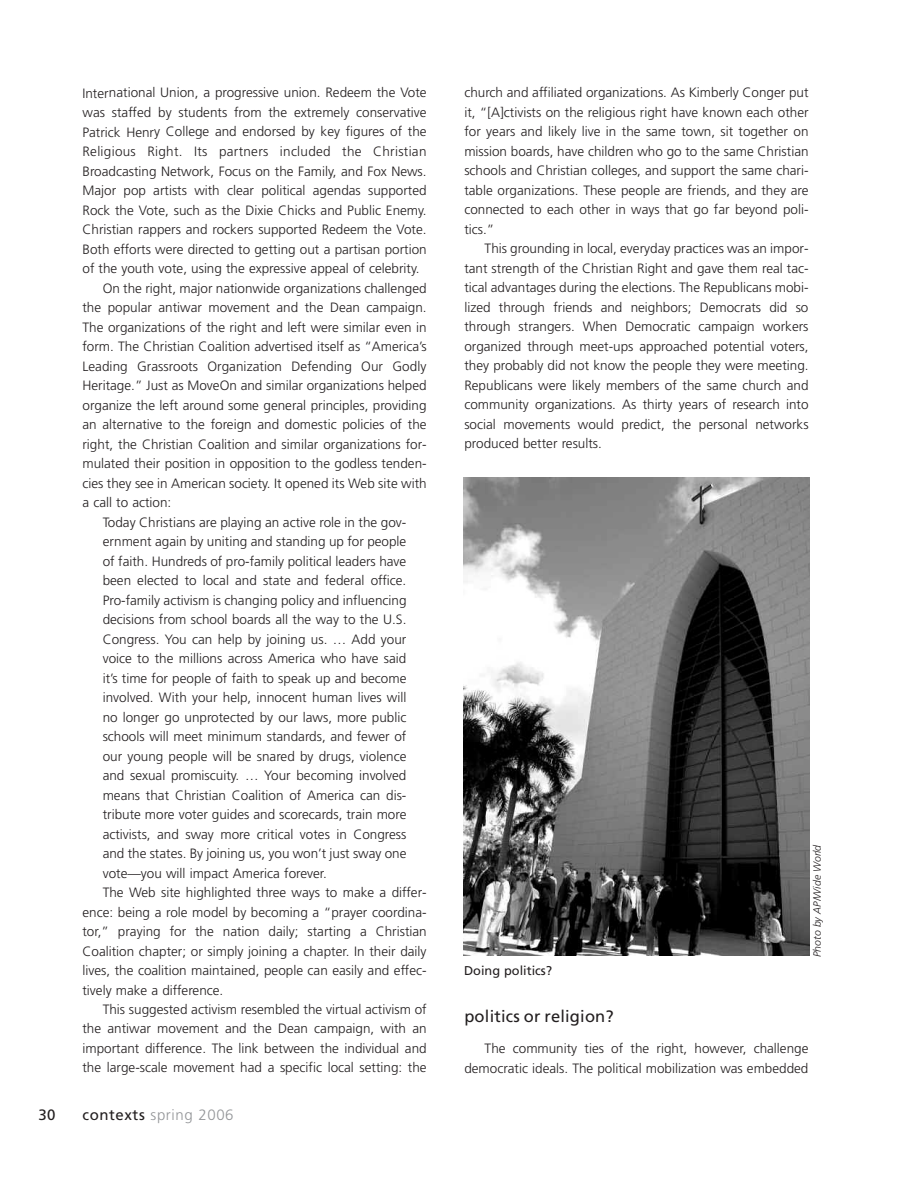
<style>
.page{position:relative;width:918px;height:1188px;background:#fff}
.page>*{position:absolute;margin:0;border:0;box-sizing:border-box;transform-origin:0 0}
.t1{font:16.5px "Frutiger";letter-spacing:.01em;color:#231f20}
.t2{font:300 15px "Frutiger";letter-spacing:.04em;color:#939598}
.t3{font:15px "Frutiger";color:#231f20}
.t4{font:300 13.5px/19.5px "Frutiger";color:#231f20;text-align:justify}
.t5{font:300 13.5px "Frutiger";letter-spacing:.02em;color:#231f20}
.t6{font:12.75px "Frutiger";color:#231f20}
.t7{font:italic 300 10.5px "Frutiger";color:#231f20}
.s1{font-weight:400;color:#231f20}
</style>
<div class="page">
<img style="left:463px;top:478px;width:347px;height:477px">
<p class="t3" style="left:38px;top:1109px;width:19px">30</p>
<p class="t4" style="left:82px;top:84px;width:346px">International Union, a progressive union. Redeem the Vote</p>
<p class="t4" style="left:82px;top:104px;width:346px">was staffed by students from the extremely conservative</p>
<p class="t4" style="left:82px;top:123px;width:346px">Patrick Henry College and endorsed by key figures of the</p>
<p class="t5" style="left:82px;top:146px;width:346px">Religious Right. Its partners included the Christian</p>
<p class="t4" style="left:82px;top:162px;width:346px">Broadcasting Network, Focus on the Family, and Fox News.</p>
<p class="t4" style="left:82px;top:182px;width:346px">Major pop artists with clear political agendas supported</p>
<p class="t4" style="left:82px;top:201px;width:346px">Rock the Vote, such as the Dixie Chicks and Public Enemy.</p>
<p class="t4" style="left:82px;top:221px;width:346px">Christian rappers and rockers supported Redeem the Vote.</p>
<p class="t4" style="left:82px;top:240px;width:346px">Both efforts were directed to getting out a partisan portion</p>
<p class="t4" style="left:82px;top:260px;width:339px">of the youth vote, using the expressive appeal of celebrity.</p>
<p class="t4" style="left:103px;top:279px;width:325px">On the right, major nationwide organizations challenged</p>
<p class="t4" style="left:82px;top:299px;width:346px">the popular antiwar movement and the Dean campaign.</p>
<p class="t4" style="left:82px;top:318px;width:346px">The organizations of the right and left were similar even in</p>
<p class="t4" style="left:82px;top:338px;width:346px">form. The Christian Coalition advertised itself as “America’s</p>
<p class="t4" style="left:82px;top:357px;width:345px">Leading Grassroots Organization Defending Our Godly</p>
<p class="t4" style="left:82px;top:377px;width:346px">Heritage.” Just as MoveOn and similar organizations helped</p>
<p class="t4" style="left:82px;top:396px;width:346px">organize the left around some general principles, providing</p>
<p class="t4" style="left:82px;top:416px;width:346px">an alternative to the foreign and domestic policies of the</p>
<p class="t4" style="left:82px;top:435px;width:346px">right, the Christian Coalition and similar organizations for-</p>
<p class="t4" style="left:82px;top:455px;width:346px">mulated their position in opposition to the godless tenden-</p>
<p class="t4" style="left:82px;top:474px;width:346px">cies they see in American society. It opened its Web site with</p>
<p class="t4" style="left:82px;top:494px;width:90px">a call to action:</p>
<p class="t4" style="left:103px;top:513px;width:305px">Today Christians are playing an active role in the gov-</p>
<p class="t4" style="left:103px;top:533px;width:305px">ernment again by uniting and standing up for people</p>
<p class="t4" style="left:103px;top:552px;width:305px">of faith. Hundreds of pro-family political leaders have</p>
<p class="t4" style="left:103px;top:572px;width:305px">been elected to local and state and federal office.</p>
<p class="t4" style="left:103px;top:591px;width:305px">Pro-family activism is changing policy and influencing</p>
<p class="t4" style="left:103px;top:611px;width:305px">decisions from school boards all the way to the U.S.</p>
<p class="t4" style="left:103px;top:630px;width:305px">Congress. You can help by joining us. … Add your</p>
<p class="t4" style="left:103px;top:650px;width:305px">voice to the millions across America who have said</p>
<p class="t4" style="left:103px;top:669px;width:305px">it’s time for people of faith to speak up and become</p>
<p class="t4" style="left:103px;top:689px;width:305px">involved. With your help, innocent human lives will</p>
<p class="t4" style="left:103px;top:708px;width:305px">no longer go unprotected by our laws, more public</p>
<p class="t4" style="left:103px;top:728px;width:305px">schools will meet minimum standards, and fewer of</p>
<p class="t4" style="left:103px;top:747px;width:305px">our young people will be snared by drugs, violence</p>
<p class="t4" style="left:103px;top:767px;width:305px">and sexual promiscuity. … Your becoming involved</p>
<p class="t4" style="left:103px;top:786px;width:305px">means that Christian Coalition of America can dis-</p>
<p class="t4" style="left:103px;top:806px;width:305px">tribute more voter guides and scorecards, train more</p>
<p class="t4" style="left:103px;top:825px;width:305px">activists, and sway more critical votes in Congress</p>
<p class="t4" style="left:103px;top:845px;width:305px">and the states. By joining us, you won’t just sway one</p>
<p class="t4" style="left:103px;top:864px;width:226px">vote—you will impact America forever.</p>
<p class="t4" style="left:103px;top:884px;width:326px">The Web site highlighted three ways to make a differ-</p>
<p class="t4" style="left:83px;top:903px;width:346px">ence: being a role model by becoming a “prayer coordina-</p>
<p class="t4" style="left:83px;top:923px;width:346px">tor,” praying for the nation daily; starting a Christian</p>
<p class="t4" style="left:83px;top:942px;width:346px">Coalition chapter; or simply joining a chapter. In their daily</p>
<p class="t4" style="left:83px;top:962px;width:346px">lives, the coalition maintained, people can easily and effec-</p>
<p class="t4" style="left:83px;top:981px;width:142px">tively make a difference.</p>
<p class="t4" style="left:103px;top:1001px;width:326px">This suggested activism resembled the virtual activism of</p>
<p class="t4" style="left:83px;top:1020px;width:346px">the antiwar movement and the Dean campaign, with an</p>
<p class="t4" style="left:83px;top:1040px;width:346px">important difference. The link between the individual and</p>
<p class="t4" style="left:83px;top:1059px;width:346px">the large-scale movement had a specific local setting: the</p>
<p class="t2" style="left:82px;top:1108px;width:153px"><span class="s1">contexts</span> spring 2006</p>
<p class="t4" style="left:464px;top:84px;width:346px">church and affiliated organizations. As Kimberly Conger put it, “[A]ctivists on the religious right have known each other for years and likely live in the same town, sit together on mission boards, have children who go to the same Christian schools and Christian colleges, and support the same chari&shy;table organizations. These people are friends, and they are connected to each other in ways that go far beyond poli&shy;tics.”</p>
<p class="t4" style="left:464px;top:240px;width:346px;text-indent:20px">This grounding in local, everyday practices was an impor&shy;tant strength of the Christian Right and gave them real tac&shy;tical advantages during the elections. The Republicans mobi&shy;lized through friends and neighbors; Democrats did so through strangers. When Democratic campaign workers organized through meet-ups approached potential voters, they probably did not know the people they were meeting.<br>Republicans were likely members of the same church and community organizations. As thirty years of research into social movements would predict, the personal networks produced better results.</p>
<p class="t6" style="left:464px;top:965px;width:90px">Doing politics?</p>
<p class="t7" style="left:813px;top:957px;width:114px;rotate:-90deg">Photo by AP/Wide World</p>
<p class="t1" style="left:464px;top:1009px;width:151px">politics or religion?</p>
<p class="t4" style="left:464px;top:1040px;width:346px;text-align:right">The community ties of the right, however, challenge democratic ideals. The political mobilization was embedded</p>
</div>
